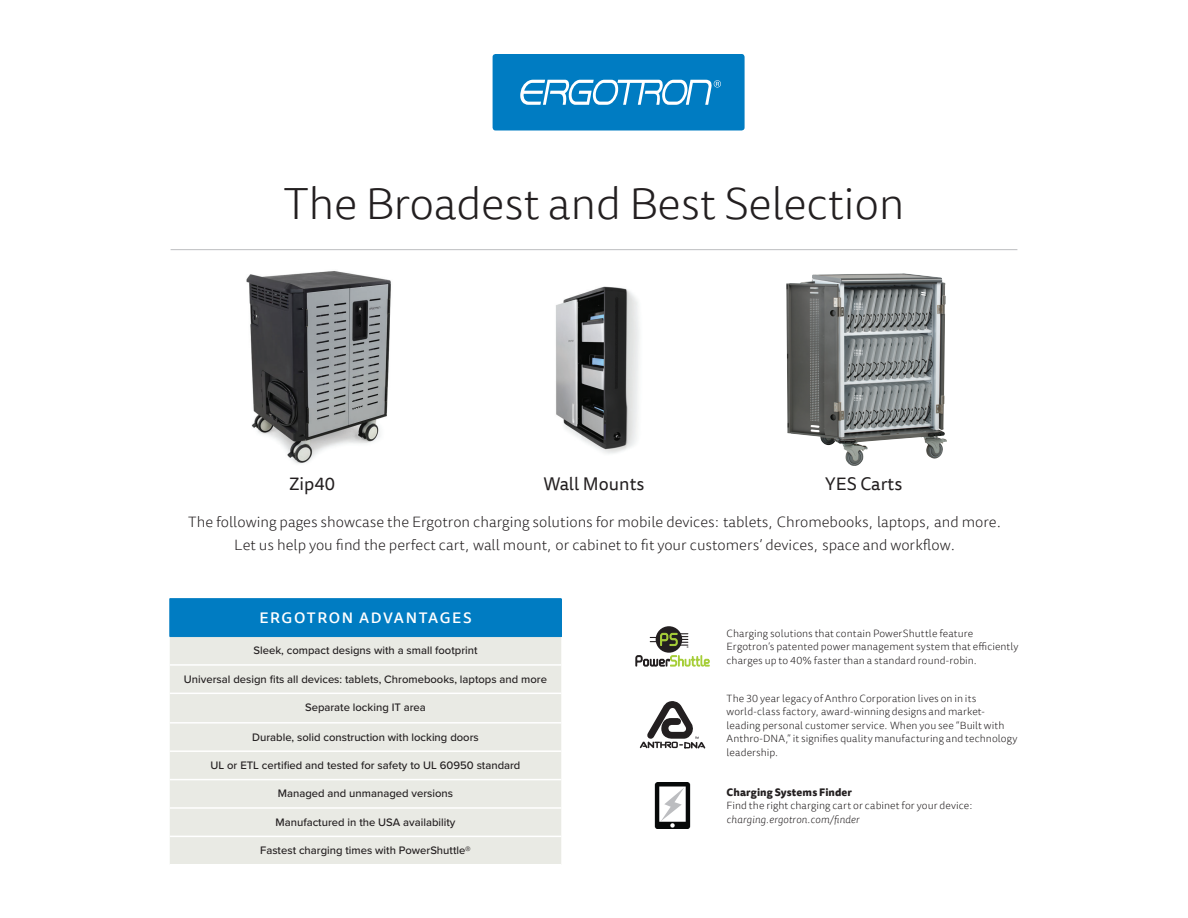
<style>
.page{position:relative;width:1188px;height:918px;background:#fff}
.page>*{position:absolute;margin:0;border:0;box-sizing:border-box;transform-origin:0 0}
.t1{font:300 45px "Tisa Sans Offc";letter-spacing:-.01em;color:#231f20}
.t2{font:18px "Tisa Sans Offc";color:#231f20}
.t3{font:300 15px/22.5px "Tisa Sans Offc";color:#231f20;text-align:center}
.t4{font:500 15px "Tisa Sans Offc";letter-spacing:.105em;color:#fff}
.t5{font:500 11.25px "Proxima Nova";color:#231f20}
.t6{font:300 10.5px/13.5px "Tisa Sans Offc";letter-spacing:.01em;color:#231f20}
.t7{font:italic 300 10.5px "Tisa Sans Offc";letter-spacing:.005em;color:#231f20}
.t8{font:800 10.5px "Tisa Sans Offc";letter-spacing:.01em;color:#231f20}
</style>
<div class="page">
<img style="left:246px;top:271px;width:145px;height:193px">
<img style="left:556px;top:286px;width:84px;height:168px">
<img style="left:786px;top:273px;width:135px;height:193px">
<div style="left:170px;top:599px;width:391px;height:38px;background:#007cc2"></div>
<div style="left:170px;top:637px;width:391px;height:227px;background:#e9eae4"></div>
<hr style="left:170px;top:664px;width:391px;height:2px;background:#fff">
<hr style="left:170px;top:693px;width:391px;height:1px;background:#fff">
<hr style="left:170px;top:722px;width:391px;height:2px;background:#fff">
<hr style="left:170px;top:750px;width:391px;height:2px;background:#fff">
<hr style="left:170px;top:779px;width:391px;height:1px;background:#fff">
<hr style="left:170px;top:807px;width:391px;height:2px;background:#fff">
<hr style="left:170px;top:836px;width:391px;height:1px;background:#fff">
<hr style="left:170px;top:598px;width:391px;height:1px;background:#007cc2">
<hr style="left:561px;top:599px;width:1px;height:37px;background:#007cc2">
<hr style="left:171px;top:249px;width:846px;height:1px;background:#bcbdc0">
<div style="left:493px;top:54px;width:252px;height:76px;background:#007cc2;border-radius:3px"></div>
<svg style="left:520px;top:80px;width:201px;height:25px"></svg>
<svg style="left:636px;top:655px;width:73px;height:11px"></svg>
<div style="left:656px;top:626px;width:26px;height:27px;background:#231f20;border-radius:50%"></div>
<svg style="left:650px;top:632px;width:38px;height:16px"></svg>
<svg style="left:640px;top:701px;width:66px;height:48px"></svg>
<img style="left:654px;top:783px;width:37px;height:46px">
<svg style="left:661px;top:787px;width:23px;height:34px"></svg>
<p class="t1" style="left:283px;top:177px;width:623px">The Broadest and Best Selection</p>
<p class="t2" style="left:289px;top:473px;width:47px">Zip40</p>
<p class="t2" style="left:544px;top:473px;width:102px">Wall Mounts</p>
<p class="t2" style="left:825px;top:473px;width:79px">YES Carts</p>
<p class="t3" style="left:188px;top:512px;width:815px">The following pages showcase the Ergotron charging solutions for mobile devices: tablets, Chromebooks, laptops, and more.<br>Let us help you find the perfect cart, wall mount, or cabinet to fit your customers’ devices, space and workflow.</p>
<p class="t4" style="left:259px;top:609px;width:214px">ERGOTRON ADVANTAGES</p>
<p class="t5" style="left:254px;top:644px;width:225px">Sleek, compact designs with a small footprint</p>
<p class="t5" style="left:184px;top:672px;width:365px">Universal design fits all devices: tablets, Chromebooks, laptops and more</p>
<p class="t5" style="left:305px;top:701px;width:122px">Separate locking IT area</p>
<p class="t5" style="left:252px;top:730px;width:228px">Durable, solid construction with locking doors</p>
<p class="t5" style="left:211px;top:759px;width:311px">UL or ETL certified and tested for safety to UL 60950 standard</p>
<p class="t5" style="left:278px;top:787px;width:177px">Managed and unmanaged versions</p>
<p class="t5" style="left:276px;top:815px;width:181px">Manufactured in the USA availability</p>
<p class="t5" style="left:260px;top:844px;width:212px">Fastest charging times with PowerShuttle®</p>
<p class="t6" style="left:727px;top:627px;width:293px">Charging solutions that contain PowerShuttle feature<br>Ergotron’s patented power management system that efficiently charges up to 40% faster than a standard round-robin.</p>
<p class="t6" style="left:727px;top:692px;width:293px">The 30 year legacy of Anthro Corporation lives on in its world-class factory, award-winning designs and market&shy;leading personal customer service. When you see “Built with Anthro-DNA,” it signifies quality manufacturing and technology leadership.</p>
<p class="t8" style="left:727px;top:786px;width:127px">Charging Systems Finder</p>
<p class="t6" style="left:727px;top:800px;width:248px">Find the right charging cart or cabinet for your device:</p>
<p class="t7" style="left:727px;top:813px;width:134px">charging.ergotron.com/finder</p>
</div>
